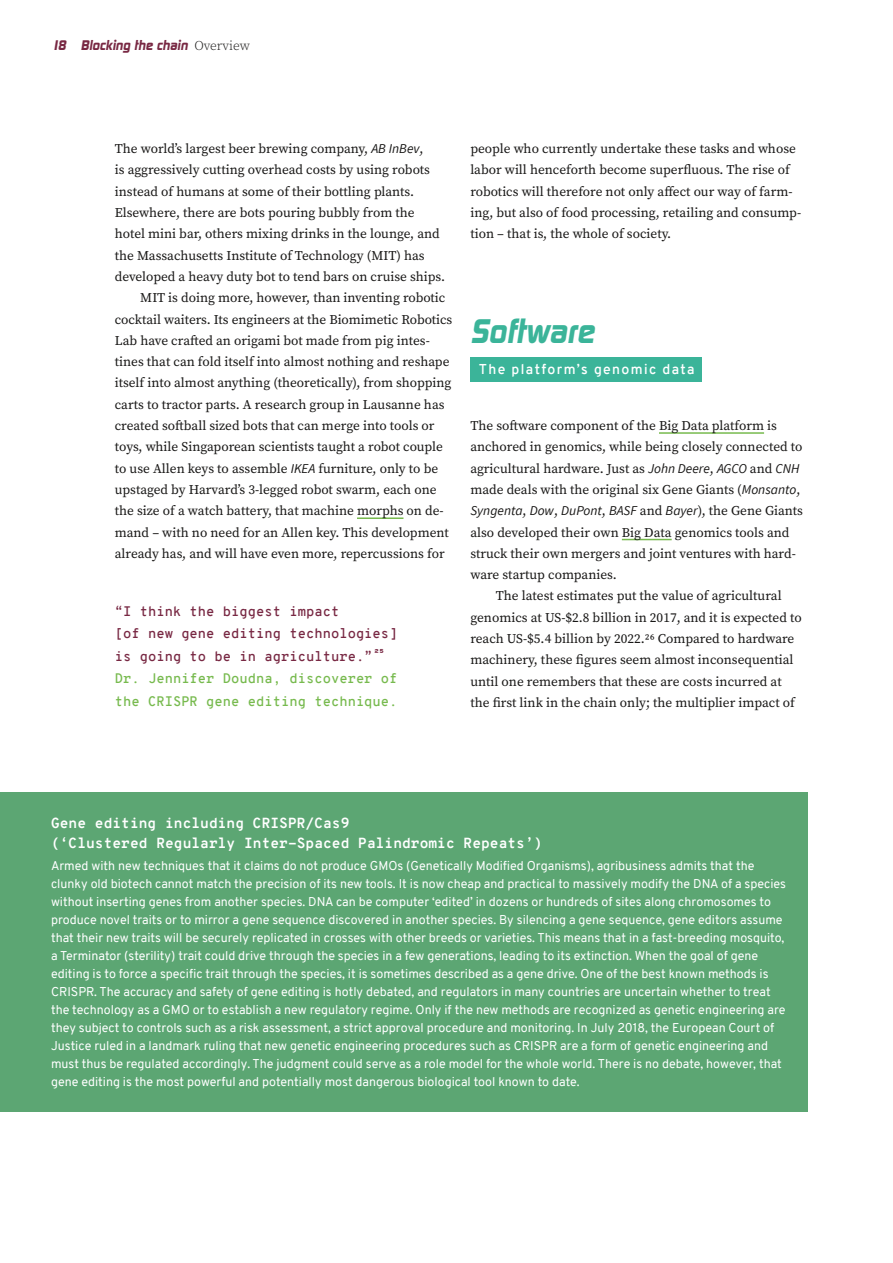
<style>
.page{position:relative;width:893px;height:1263px;background:#fff}
.page>*{position:absolute;margin:0;border:0;box-sizing:border-box;transform-origin:0 0}
.t1{font:italic 800 33px "Digital Serial";color:#3bb499}
.t2{font:700 14.25px/19.5px "Overpass Mono";color:#fff}
.t3{font:600 13.95px "Overpass";letter-spacing:.1em;color:#fff}
.t4{font:600 13.5px/22.5px "Overpass Mono";color:#782843}
.t5{font:600 13.5px/22.5px "Overpass Mono";color:#77ba4e}
.t6{font:italic 13.5px "Source Sans Pro";color:#181716}
.t7{font:italic 800 13.5px "Digital Serial";color:#782843}
.t8{font:13.35px/21.3px "Source Serif Pro";color:#181716}
.t9{font:12.45px/18px "Overpass";color:#fff}
.s1{font-family:"Source Serif Pro";font-weight:300;font-style:normal;font-size:13.35px;color:#181716}
.s2{font-family:"Source Sans Pro";font-style:italic;font-size:13.5px}
.s3{font-family:"Source Serif Pro";font-style:normal;font-size:13.35px}
</style>
<div class="page">
<hr style="left:357px;top:517px;width:46px;height:2px;background:#77ba4e">
<div style="left:470px;top:357px;width:232px;height:25px;background:#3bb499"></div>
<hr style="left:659px;top:432px;width:105px;height:2px;background:#77ba4e">
<hr style="left:622px;top:539px;width:50px;height:1px;background:#77ba4e">
<div style="left:0;top:792px;width:808px;height:320px;background:#5ca673"></div>
<p class="t7" style="left:51px;top:38px;width:200px">18 Blocking the chain <span class="s1">Overview</span></p>
<p class="t8" style="left:115px;top:138px;width:309px">The world’s largest beer brewing company, <span class="s2">AB InBev</span>,</p>
<p class="t8" style="left:115px;top:159px;width:317px">is aggressively cutting overhead costs by using robots</p>
<p class="t8" style="left:115px;top:181px;width:299px">instead of humans at some of their bottling plants.</p>
<p class="t8" style="left:115px;top:202px;width:301px">Elsewhere, there are bots pouring bubbly from the</p>
<p class="t8" style="left:115px;top:223px;width:326px">hotel mini bar, others mixing drinks in the lounge, and</p>
<p class="t8" style="left:115px;top:244px;width:311px">the Massachusetts Institute of Technology (MIT) has</p>
<p class="t8" style="left:115px;top:266px;width:330px">developed a heavy duty bot to tend bars on cruise ships.</p>
<p class="t8" style="left:140px;top:287px;width:307px">MIT is doing more, however, than inventing robotic</p>
<p class="t8" style="left:115px;top:308px;width:339px">cocktail waiters. Its engineers at the Biomimetic Robotics</p>
<p class="t8" style="left:115px;top:330px;width:317px">Lab have crafted an origami bot made from pig intes-</p>
<p class="t8" style="left:115px;top:351px;width:336px">tines that can fold itself into almost nothing and reshape</p>
<p class="t8" style="left:115px;top:372px;width:338px">itself into almost anything (theoretically), from shopping</p>
<p class="t8" style="left:115px;top:394px;width:331px">carts to tractor parts. A research group in Lausanne has</p>
<p class="t8" style="left:115px;top:415px;width:321px">created softball sized bots that can merge into tools or</p>
<p class="t8" style="left:115px;top:436px;width:330px">toys, while Singaporean scientists taught a robot couple</p>
<p class="t8" style="left:115px;top:457px;width:325px">to use Allen keys to assemble <span class="s2">IKEA</span> furniture, only to be</p>
<p class="t8" style="left:115px;top:479px;width:323px">upstaged by Harvard’s 3-legged robot swarm, each one</p>
<p class="t8" style="left:115px;top:500px;width:330px">the size of a watch battery, that machine morphs on de-</p>
<p class="t8" style="left:115px;top:521px;width:334px">mand – with no need for an Allen key. This development</p>
<p class="t8" style="left:115px;top:543px;width:331px">already has, and will have even more, repercussions for</p>
<p class="t4" style="left:115px;top:600px;width:284px">“I think the biggest impact<br>[of new gene editing technologies] is going to be in agriculture.”25</p>
<p class="t5" style="left:115px;top:667px;width:284px">Dr. Jennifer Doudna, discoverer of the CRISPR gene editing technique.</p>
<p class="t8" style="left:470px;top:138px;width:332px">people who currently undertake these tasks and whose labor will henceforth become superfluous. The rise of robotics will therefore not only affect our way of farm&shy;ing, but also of food processing, retailing and consump&shy;tion – that is, the whole of society.</p>
<h1 class="t1" style="left:470px;top:311px;width:125px">Software</h1>
<p class="t3" style="left:479px;top:359px;width:217px">The platform’s genomic data</p>
<p class="t8" style="left:470px;top:415px;width:334px">The software component of the Big Data platform is anchored in genomics, while being closely connected to agricultural hardware. Just as <span class="s2">John Deere</span>, <span class="s2">AGCO</span> and <span class="s2">CNH </span>made deals with the original six Gene Giants (<span class="s2">Monsanto</span>,</p>
<p class="t6" style="left:470px;top:502px;width:334px">Syngenta<span class="s3">,</span> Dow<span class="s3">,</span> DuPont<span class="s3">,</span> BASF <span class="s3">and</span> Bayer<span class="s3">), the Gene Giants</span></p>
<p class="t8" style="left:470px;top:521px;width:327px">also developed their own Big Data genomics tools and struck their own mergers and joint ventures with hard&shy;ware startup companies.</p>
<p class="t8" style="left:470px;top:585px;width:333px;text-indent:26px">The latest estimates put the value of agricultural genomics at US-$2. 8 billion in 2017, and it is expected to reach US-$5.4 billion by 2022. 26 Compared to hardware machinery, these figures seem almost inconsequential until one remembers that these are costs incurred at the first link in the chain only; the multiplier impact of</p>
<p class="t2" style="left:51px;top:814px;width:493px">Gene editing including CRISPR/Cas9<br>(‘Clustered Regularly Inter-Spaced Palindromic Repeats’)</p>
<p class="t9" style="left:51px;top:857px;width:737px">Armed with new techniques that it claims do not produce GMOs (Genetically Modified Organisms), agribusiness admits that the clunky old biotech cannot match the precision of its new tools. It is now cheap and practical to massively modify the DNA of a species without inserting genes from another species. DNA can be computer ‘edited’ in dozens or hundreds of sites along chromosomes to produce novel traits or to mirror a gene sequence discovered in another species. By silencing a gene sequence, gene editors assume that their new traits will be securely replicated in crosses with other breeds or varieties. This means that in a fast-breeding mosquito, a Terminator (sterility) trait could drive through the species in a few generations, leading to its extinction. When the goal of gene editing is to force a specific trait through the species, it is sometimes described as a gene drive. One of the best known methods is CRISPR. The accuracy and safety of gene editing is hotly debated, and regulators in many countries are uncertain whether to treat the technology as a GMO or to establish a new regulatory regime. Only if the new methods are recognized as genetic engineering are they subject to controls such as a risk assessment, a strict approval procedure and monitoring. In July 2018, the European Court of Justice ruled in a landmark ruling that new genetic engineering procedures such as CRISPR are a form of genetic engineering and must thus be regulated accordingly. The judgment could serve as a role model for the whole world. There is no debate, however, that gene editing is the most powerful and potentially most dangerous biological tool known to date.</p>
</div>
